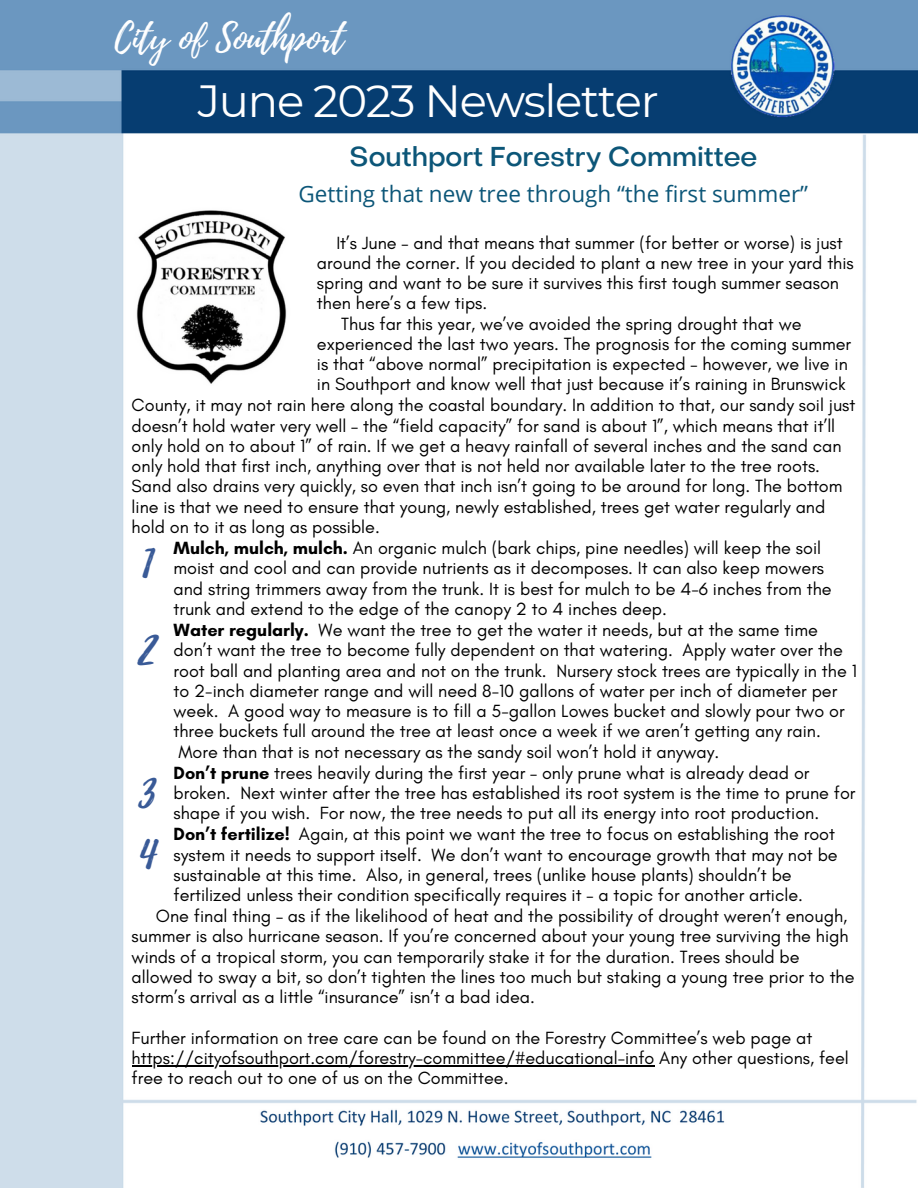
<style>
.page{position:relative;width:918px;height:1188px;background:#fff}
.page>*{position:absolute;margin:0;border:0;box-sizing:border-box;transform-origin:0 0}
.t1{font:47.25px "Playlist Script";color:#395a97}
.t2{font:45px "Montserrat";letter-spacing:-.03em;color:#fff}
.t3{font:36px "Playlist Script";color:#fff}
.t4{font:500 27px "Object Sans";color:#0c5678}
.t5{font:22.5px "Open Sans";color:#0c5678}
.t6{font:18px/20.2px "Glacial Indifference";color:#000}
.s1{font-weight:700}
</style>
<div class="page">
<img style="left:0;top:0;width:918px;height:1188px">
<img style="left:132px;top:208px;width:159px;height:178px">
<hr style="left:132px;top:1065px;width:522px;height:1px;background:#000">
<p class="t3" style="left:115px;top:12px;width:231px">City of Southport</p>
<p class="t2" style="left:198px;top:73px;width:463px">June 2023 Newsletter</p>
<p class="t4" style="left:350px;top:146px;width:409px">Southport Forestry Committee</p>
<p class="t5" style="left:298px;top:178px;width:511px">Getting that new tree through “the first summer”</p>
<p class="t6" style="left:317px;top:232px;width:538px;text-indent:19px">It’s June – and that means that summer (for better or worse) is just around the corner. If you decided to plant a new tree in your yard this spring and want to be sure it survives this first tough summer season then here’s a few tips.</p>
<p class="t6" style="left:317px;top:313px;width:536px;text-indent:24px">Thus far this year, we’ve avoided the spring drought that we experienced the last two years. The prognosis for the coming summer is that “above normal” precipitation is expected – however, we live in in Southport and know well that just because it’s raining in Brunswick</p>
<p class="t6" style="left:132px;top:395px;width:725px">County, it may not rain here along the coastal boundary. In addition to that, our sandy soil just doesn’t hold water very well – the “field capacity” for sand is about 1”, which means that it’ll only hold on to about 1” of rain. If we get a heavy rainfall of several inches and the sand can only hold that first inch, anything over that is not held nor available later to the tree roots.<br>Sand also drains very quickly, so even that inch isn’t going to be around for long. The bottom line is that we need to ensure that young, newly established, trees get water regularly and hold on to it as long as possible.</p>
<p class="t6" style="left:174px;top:538px;width:660px"><span class="s1">Mulch, mulch, mulch.</span> An organic mulch (bark chips, pine needles) will keep the soil moist and cool and can provide nutrients as it decomposes. It can also keep mowers and string trimmers away from the trunk. It is best for mulch to be 4-6 inches from the trunk and extend to the edge of the canopy 2 to 4 inches deep.</p>
<p class="t1" style="left:142px;top:525px;width:14px">1</p>
<p class="t1" style="left:139px;top:612px;width:20px">2</p>
<p class="t1" style="left:139px;top:755px;width:18px">3</p>
<p class="t1" style="left:139px;top:816px;width:20px">4</p>
<p class="t6" style="left:174px;top:620px;width:685px"><span class="s1">Water regularly.</span> We want the tree to get the water it needs, but at the same time don’t want the tree to become fully dependent on that watering. Apply water over the root ball and planting area and not on the trunk. Nursery stock trees are typically in the 1 to 2-inch diameter range and will need 8-10 gallons of water per inch of diameter per week. A good way to measure is to fill a 5-gallon Lowes bucket and slowly pour two or three buckets full around the tree at least once a week if we aren’t getting any rain.<br>More than that is not necessary as the sandy soil won’t hold it anyway.</p>
<p class="t6" style="left:174px;top:762px;width:683px"><span class="s1">Don’t prune</span> trees heavily during the first year – only prune what is already dead or broken. Next winter after the tree has established its root system is the time to prune for shape if you wish. For now, the tree needs to put all its energy into root production.</p>
<p class="t6" style="left:174px;top:824px;width:666px"><span class="s1">Don’t fertilize!</span> Again, at this point we want the tree to focus on establishing the root system it needs to support itself. We don’t want to encourage growth that may not be sustainable at this time. Also, in general, trees (unlike house plants) shouldn’t be fertilized unless their condition specifically requires it – a topic for another article.</p>
<p class="t6" style="left:132px;top:906px;width:724px;text-indent:24px">One final thing – as if the likelihood of heat and the possibility of drought weren’t enough, summer is also hurricane season. If you’re concerned about your young tree surviving the high winds of a tropical storm, you can temporarily stake it for the duration. Trees should be allowed to sway a bit, so don’t tighten the lines too much but staking a young tree prior to the storm’s arrival as a little “insurance” isn’t a bad idea.</p>
<p class="t6" style="left:132px;top:1027px;width:682px">Further information on tree care can be found on the Forestry Committee’s web page at</p>
<p class="t6" style="left:132px;top:1048px;width:719px">https://cityofsouthport.com/forestry-committee/#educational-info Any other questions, feel free to reach out to one of us on the Committee.</p>
</div>
